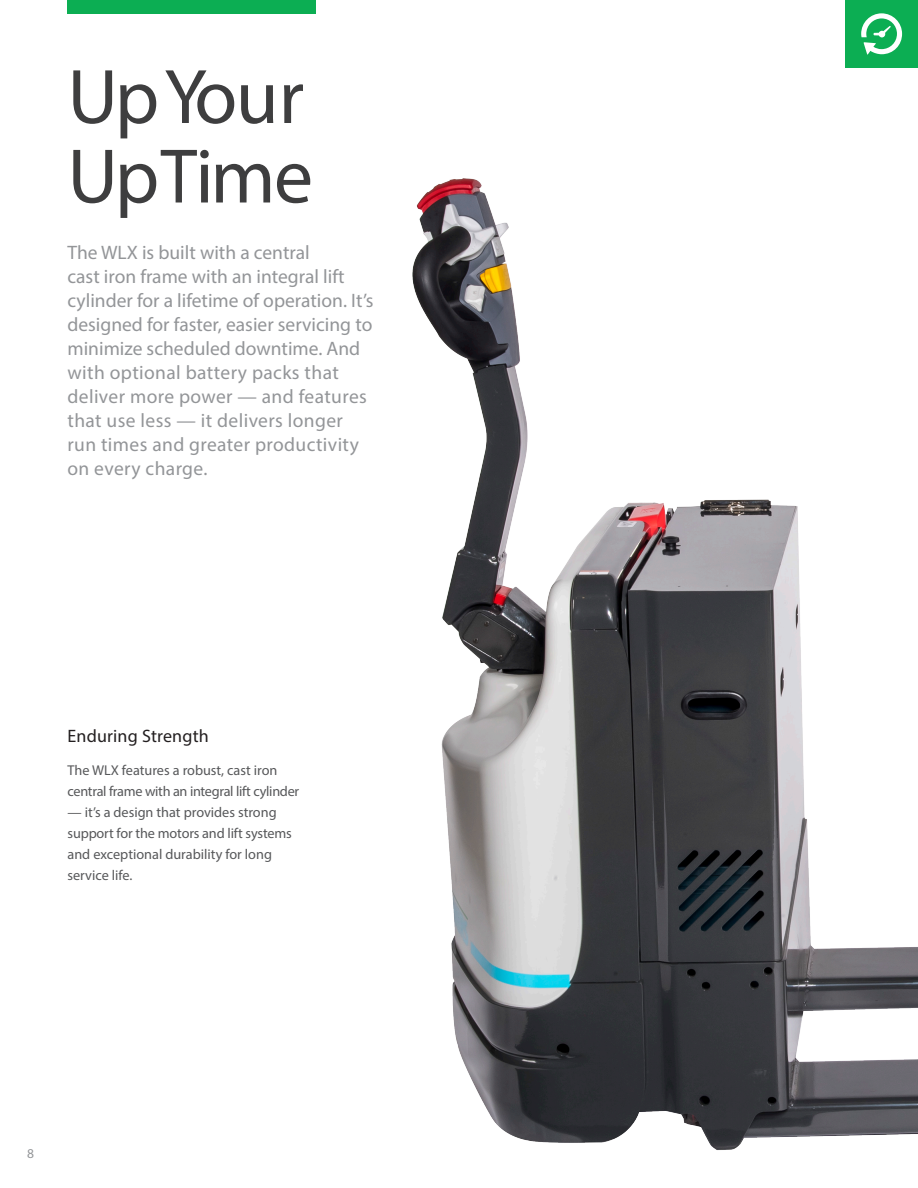
<style>
.page{position:relative;width:918px;height:1188px;background:#fff}
.page>*{position:absolute;margin:0;border:0;box-sizing:border-box;transform-origin:0 0}
.t1{font:78px/79.5px "Myriad Pro";letter-spacing:-.02em;color:#3e3e3f}
.t2{font:19.5px/24px "Myriad Pro";color:#939598}
.t3{font:18px "Myriad Pro";letter-spacing:.01em;color:#231f20}
.t4{font:14.25px/21px "Myriad Pro";letter-spacing:-.005em;color:#57585a}
.t5{font:13.5px "Myriad Pro";color:#939598}
</style>
<div class="page">
<img style="left:412px;top:178px;width:506px;height:972px">
<div style="left:68px;top:0;width:248px;height:14px;background:#0cae53"></div>
<div style="left:845px;top:0;width:73px;height:67px;background:#0cae53"></div>
<svg style="left:861px;top:13px;width:41px;height:42px"></svg>
<p class="t1" style="left:68px;top:56px;width:247px">Up Your<br>UpTime</p>
<p class="t2" style="left:68px;top:240px;width:307px">The WLX is built with a central<br>cast iron frame with an integral lift cylinder for a lifetime of operation. It’s designed for faster, easier servicing to minimize scheduled downtime. And with optional battery packs that deliver more power — and features that use less — it delivers longer run times and greater productivity on every charge.</p>
<p class="t3" style="left:68px;top:725px;width:143px">Enduring Strength</p>
<p class="t4" style="left:68px;top:759px;width:233px">The WLX features a robust, cast iron central frame with an integral lift cylinder</p>
<p class="t4" style="left:68px;top:801px;width:226px">— it’s a design that provides strong support for the motors and lift systems and exceptional durability for long service life.</p>
<p class="t5" style="left:27px;top:1145px;width:8px">8</p>
</div>
